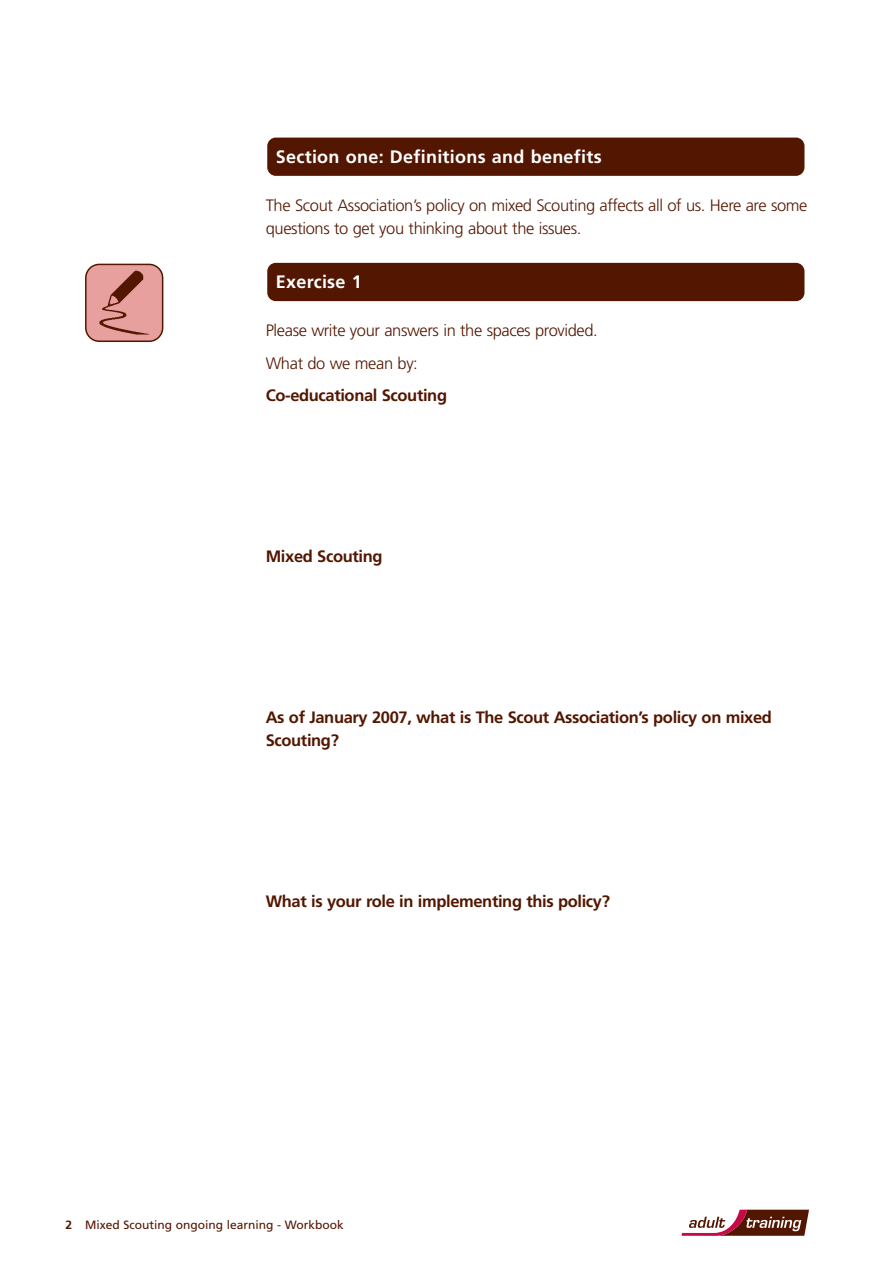
<style>
.page{position:relative;width:893px;height:1263px;background:#fff}
.page>*{position:absolute;margin:0;border:0;box-sizing:border-box;transform-origin:0 0}
.t1{font:700 18px "Frutiger";letter-spacing:.015em;color:#fff}
.t2{font:300 16.5px/22.5px "Frutiger";letter-spacing:-.02em;color:#531600}
.t3{font:700 16.5px/22.5px "Frutiger";letter-spacing:-.02em;color:#531600}
.t4{font:12px "Frutiger";color:#531600}
.s1{font-weight:700}
</style>
<div class="page">
<svg style="left:681px;top:1210px;width:128px;height:26px"></svg>
<div style="left:267px;top:263px;width:537px;height:38px;background:#531600;border-radius:9px"></div>
<div style="left:267px;top:138px;width:537px;height:38px;background:#531600;border-radius:9px"></div>
<svg style="left:85px;top:264px;width:78px;height:78px;background:#cd8a85"></svg>
<p class="t1" style="left:276px;top:150px;width:328px">Section one: Definitions and benefits</p>
<p class="t2" style="left:266px;top:195px;width:543px">The Scout Association’s policy on mixed Scouting affects all of us. Here are some questions to get you thinking about the issues.</p>
<p class="t1" style="left:276px;top:275px;width:87px">Exercise 1</p>
<p class="t2" style="left:266px;top:316px;width:334px;line-height:32.2px">Please write your answers in the spaces provided.<br>What do we mean by:</p>
<p class="t3" style="left:266px;top:385px;width:183px">Co-educational Scouting</p>
<p class="t3" style="left:266px;top:546px;width:118px">Mixed Scouting</p>
<p class="t3" style="left:266px;top:708px;width:508px">As of January 2007, what is The Scout Association’s policy on mixed<br>Scouting?</p>
<p class="t3" style="left:266px;top:891px;width:346px">What is your role in implementing this policy?</p>
<p class="t4" style="left:66px;top:1220px;width:280px"><span class="s1">2</span> Mixed Scouting ongoing learning - Workbook</p>
</div>
